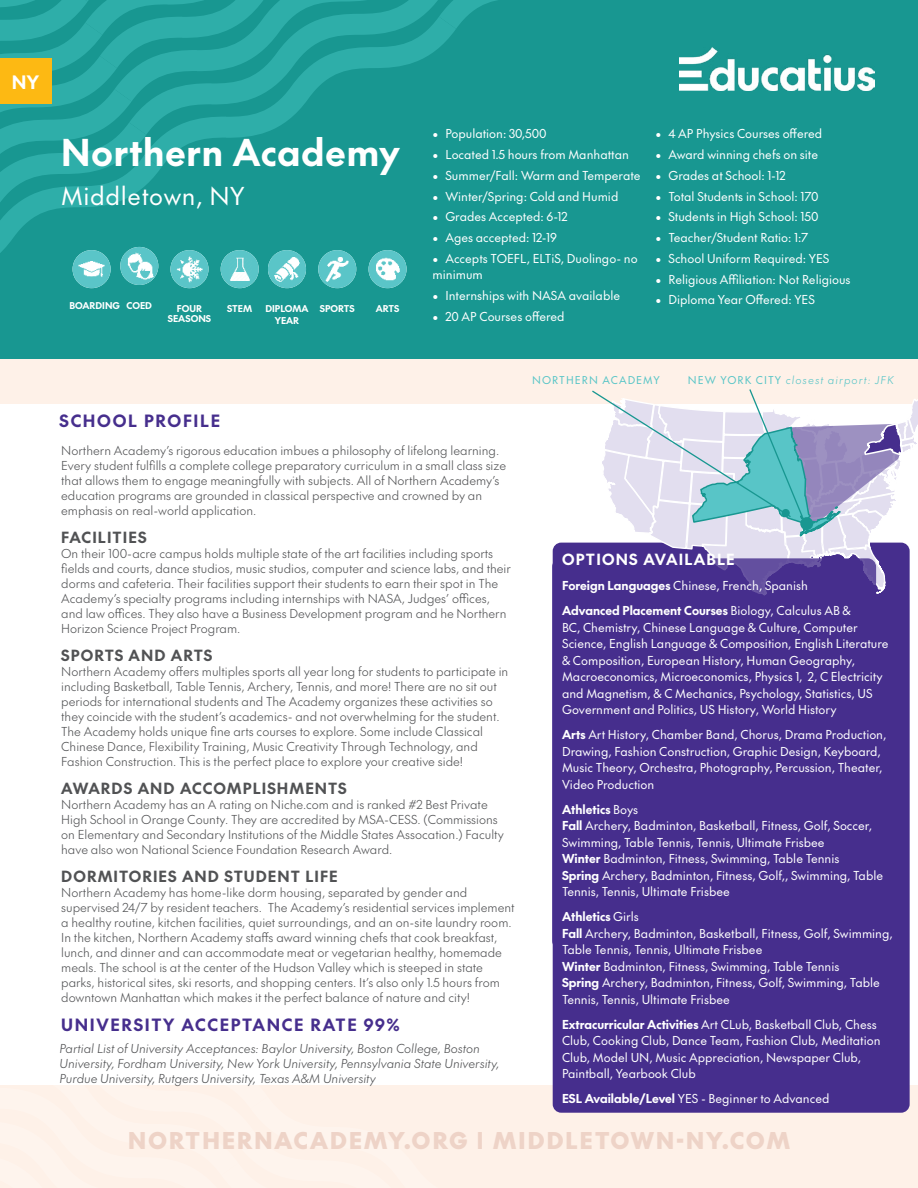
<style>
.page{position:relative;width:918px;height:1188px;background:#fff}
.page>*{position:absolute;margin:0;border:0;box-sizing:border-box;transform-origin:0 0}
.t1{font:700 36px "The Future";letter-spacing:.025em;color:#fff}
.t2{font:24px "The Future";letter-spacing:.025em;color:#fff}
.t3{font:900 22.5px "The Future";letter-spacing:.1em;color:#eed3c7}
.t4{font:700 18px "The Future";color:#fff}
.t5{font:700 16.5px "The Future";letter-spacing:.1em;color:#462e8d}
.t6{font:700 15px "The Future";letter-spacing:.07em;color:#515254}
.t7{font:700 15px "The Future";letter-spacing:.08em;color:#fff}
.t8{font:300 12px/15px "The Future";color:#515254}
.t9{font:12px/16.5px "The Future";color:#fff}
.t10{font:italic 300 12px/15px "The Future";color:#515254}
.t11{font:italic 300 10.5px "The Future";letter-spacing:.1em;color:#58c5c7}
.t12{font:10.5px "The Future";letter-spacing:.1em;color:#58c5c7}
.t13{font:700 9.15px/9.1px "The Future";color:#fff;text-align:center}
.s1{font-weight:400;font-style:normal}
.s2{font-weight:700}
</style>
<div class="page">
<div style="left:0;top:273px;width:918px;height:915px;background:#fef1e8"></div>
<div style="left:0;top:404px;width:918px;height:681px;background:#fff"></div>
<div style="left:0;top:0;width:918px;height:359px;background:#189791"></div>
<svg style="left:0;top:0;width:497px;height:259px"></svg>
<div style="left:0;top:59px;width:51px;height:45px;background:#fdb913"></div>
<div style="left:553px;top:543px;width:357px;height:570px;background:#462e8d;border-radius:9px"></div>
<img style="left:680px;top:47px;width:194px;height:43px">
<img style="left:120px;top:247px;width:38px;height:38px;border-radius:19px">
<img style="left:170px;top:250px;width:39px;height:38px;border-radius:19px">
<svg style="left:591px;top:389px;width:327px;height:228px"></svg>
<img style="left:73px;top:250px;width:38px;height:38px;border-radius:19px">
<img style="left:268px;top:250px;width:38px;height:38px;border-radius:19px">
<img style="left:221px;top:250px;width:38px;height:38px;border-radius:19px">
<img style="left:318px;top:250px;width:38px;height:38px;border-radius:19px">
<img style="left:369px;top:250px;width:38px;height:38px;border-radius:19px">
<h3 class="t4" style="left:12px;top:69px;width:29px">NY</h3>
<h1 class="t1" style="left:61px;top:127px;width:340px">Northern Academy</h1>
<h2 class="t2" style="left:61px;top:179px;width:185px">Middletown, NY</h2>
<p class="t13" style="left:70px;top:301px;width:52px">BOARDING</p>
<p class="t13" style="left:265px;top:303px;width:45px;line-height:12px">DIPLOMA<br>YEAR</p>
<p class="t13" style="left:127px;top:301px;width:27px">COED</p>
<p class="t13" style="left:168px;top:304px;width:45px">FOUR<br>SEASONS</p>
<p class="t13" style="left:227px;top:304px;width:26px">STEM</p>
<p class="t13" style="left:320px;top:304px;width:36px">SPORTS</p>
<p class="t13" style="left:376px;top:304px;width:25px">ARTS</p>
<p class="t9" style="left:433px;top:125px;width:115px">• Population: 30,500</p>
<p class="t9" style="left:433px;top:146px;width:198px">• Located 1.5 hours from Manhattan</p>
<p class="t9" style="left:433px;top:167px;width:209px">• Summer/Fall: Warm and Temperate</p>
<p class="t9" style="left:433px;top:188px;width:187px">• Winter/Spring: Cold and Humid</p>
<p class="t9" style="left:433px;top:208px;width:137px">• Grades Accepted: 6-12</p>
<p class="t9" style="left:433px;top:229px;width:126px">• Ages accepted: 12-19</p>
<p class="t9" style="left:433px;top:250px;width:207px">• Accepts TOEFL, ELTiS, Duolingo- no minimum</p>
<p class="t9" style="left:433px;top:287px;width:189px">• Internships with NASA available</p>
<p class="t9" style="left:433px;top:308px;width:133px">• 20 AP Courses offered</p>
<p class="t9" style="left:656px;top:125px;width:168px">• 4 AP Physics Courses offered</p>
<p class="t9" style="left:656px;top:146px;width:164px">• Award winning chefs on site</p>
<p class="t9" style="left:656px;top:167px;width:131px">• Grades at School: 1-12</p>
<p class="t9" style="left:656px;top:188px;width:164px">• Total Students in School: 170</p>
<p class="t9" style="left:656px;top:208px;width:165px">• Students in High School: 150</p>
<p class="t9" style="left:656px;top:229px;width:154px">• Teacher/Student Ratio: 1:7</p>
<p class="t9" style="left:656px;top:250px;width:175px">• School Uniform Required: YES</p>
<p class="t9" style="left:656px;top:271px;width:196px">• Religious Affiliation: Not Religious</p>
<p class="t9" style="left:656px;top:291px;width:161px">• Diploma Year Offered: YES</p>
<h3 class="t5" style="left:60px;top:409px;width:162px">SCHOOL PROFILE</h3>
<p class="t8" style="left:61px;top:442px;width:446px">Northern Academy’s rigorous education imbues a philosophy of lifelong learning.<br>Every student fulfills a complete college preparatory curriculum in a small class size that allows them to engage meaningfully with subjects. All of Northern Academy’s education programs are grounded in classical perspective and crowned by an emphasis on real-world application.</p>
<p class="t6" style="left:61px;top:526px;width:87px">FACILITIES</p>
<p class="t8" style="left:61px;top:545px;width:451px">On their 100-acre campus holds multiple state of the art facilities including sports fields and courts, dance studios, music studios, computer and science labs, and their dorms and cafeteria. Their facilities support their students to earn their spot in The Academy’s specialty programs including internships with NASA, Judges’ offices, and law offices. They also have a Business Development program and he Northern Horizon Science Project Program.</p>
<p class="t6" style="left:61px;top:644px;width:153px">SPORTS AND ARTS</p>
<p class="t8" style="left:61px;top:663px;width:449px">Northern Academy offers multiples sports all year long for students to participate in including Basketball, Table Tennis, Archery, Tennis, and more! There are no sit out periods for international students and The Academy organizes these activities so they coincide with the student’s academics- and not overwhelming for the student.<br>The Academy holds unique fine arts courses to explore. Some include Classical Chinese Dance, Flexibility Training, Music Creativity Through Technology, and Fashion Construction. This is the perfect place to explore your creative side!</p>
<p class="t6" style="left:61px;top:777px;width:287px">AWARDS AND ACCOMPLISHMENTS</p>
<p class="t8" style="left:61px;top:796px;width:444px">Northern Academy has an A rating on Niche.com and is ranked #2 Best Private High School in Orange County. They are accredited by MSA-CESS. (Commissions on Elementary and Secondary Institutions of the Middle States Assocation.) Faculty have also won National Science Foundation Research Award.</p>
<p class="t6" style="left:61px;top:865px;width:278px">DORMITORIES AND STUDENT LIFE</p>
<p class="t8" style="left:61px;top:884px;width:455px">Northern Academy has home-like dorm housing, separated by gender and supervised 24/7 by resident teachers. The Academy’s residential services implement a healthy routine, kitchen facilities, quiet surroundings, and an on-site laundry room.<br>In the kitchen, Northern Academy staffs award winning chefs that cook breakfast, lunch, and dinner and can accommodate meat or vegetarian healthy, homemade meals. The school is at the center of the Hudson Valley which is steeped in state parks, historical sites, ski resorts, and shopping centers. It’s also only 1.5 hours from downtown Manhattan which makes it the perfect balance of nature and city!</p>
<p class="t10" style="left:60px;top:1040px;width:441px">Partial List of University Acceptances: Baylor University, Boston College, Boston<br>University, Fordham University, New York University, Pennsylvania State University,<br>Purdue University, Rutgers University, Texas A&amp;M University</p>
<h3 class="t5" style="left:61px;top:1013px;width:340px">UNIVERSITY ACCEPTANCE RATE 99%</h3>
<p class="t12" style="left:532px;top:373px;width:129px">NORTHERN ACADEMY</p>
<p class="t11" style="left:688px;top:373px;width:207px"><span class="s1">NEW YORK CITY</span> closest airport: JFK</p>
<p class="t7" style="left:562px;top:549px;width:174px">OPTIONS AVAILABLE</p>
<p class="t9" style="left:562px;top:573px;width:290px;line-height:25px"><span class="s2">Foreign Languages</span> Chinese, French, Spanish<br><span class="s2">Advanced Placement Courses</span> Biology, Calculus AB &amp;</p>
<p class="t9" style="left:562px;top:619px;width:328px">BC, Chemistry, Chinese Language &amp; Culture, Computer Science, English Language &amp; Composition, English Literature &amp; Composition, European History, Human Geography, Macroeconomics, Microeconomics, Physics 1, 2, C Electricity and Magnetism, &amp; C Mechanics, Psychology, Statistics, US Government and Politics, US History, World History</p>
<p class="t9" style="left:562px;top:726px;width:326px"><span class="s2">Arts</span> Art History, Chamber Band, Chorus, Drama Production, Drawing, Fashion Construction, Graphic Design, Keyboard, Music Theory, Orchestra, Photography, Percussion, Theater, Video Production</p>
<p class="t9" style="left:562px;top:801px;width:323px"><span class="s2">Athletics</span> Boys<br><span class="s2">Fall</span> Archery, Badminton, Basketball, Fitness, Golf, Soccer, Swimming, Table Tennis, Tennis, Ultimate Frisbee<br><span class="s2">Winter</span> Badminton, Fitness, Swimming, Table Tennis<br><span class="s2">Spring</span> Archery, Badminton, Fitness, Golf,, Swimming, Table Tennis, Tennis, Ultimate Frisbee</p>
<p class="t9" style="left:562px;top:908px;width:332px"><span class="s2">Athletics</span> Girls<br><span class="s2">Fall</span> Archery, Badminton, Basketball, Fitness, Golf, Swimming, Table Tennis, Tennis, Ultimate Frisbee<br><span class="s2">Winter</span> Badminton, Fitness, Swimming, Table Tennis<br><span class="s2">Spring</span> Archery, Badminton, Fitness, Golf, Swimming, Table Tennis, Tennis, Ultimate Frisbee</p>
<p class="t9" style="left:562px;top:1016px;width:320px"><span class="s2">Extracurricular Activities</span> Art CLub, Basketball Club, Chess Club, Cooking Club, Dance Team, Fashion Club, Meditation Club, Model UN, Music Appreciation, Newspaper Club, Paintball, Yearbook Club</p>
<p class="t9" style="left:562px;top:1090px;width:269px"><span class="s2">ESL Available/Level</span> YES - Beginner to Advanced</p>
<h3 class="t3" style="left:128px;top:1124px;width:663px">NORTHERNACADEMY.ORG | MIDDLETOWN-NY.COM</h3>
</div>
